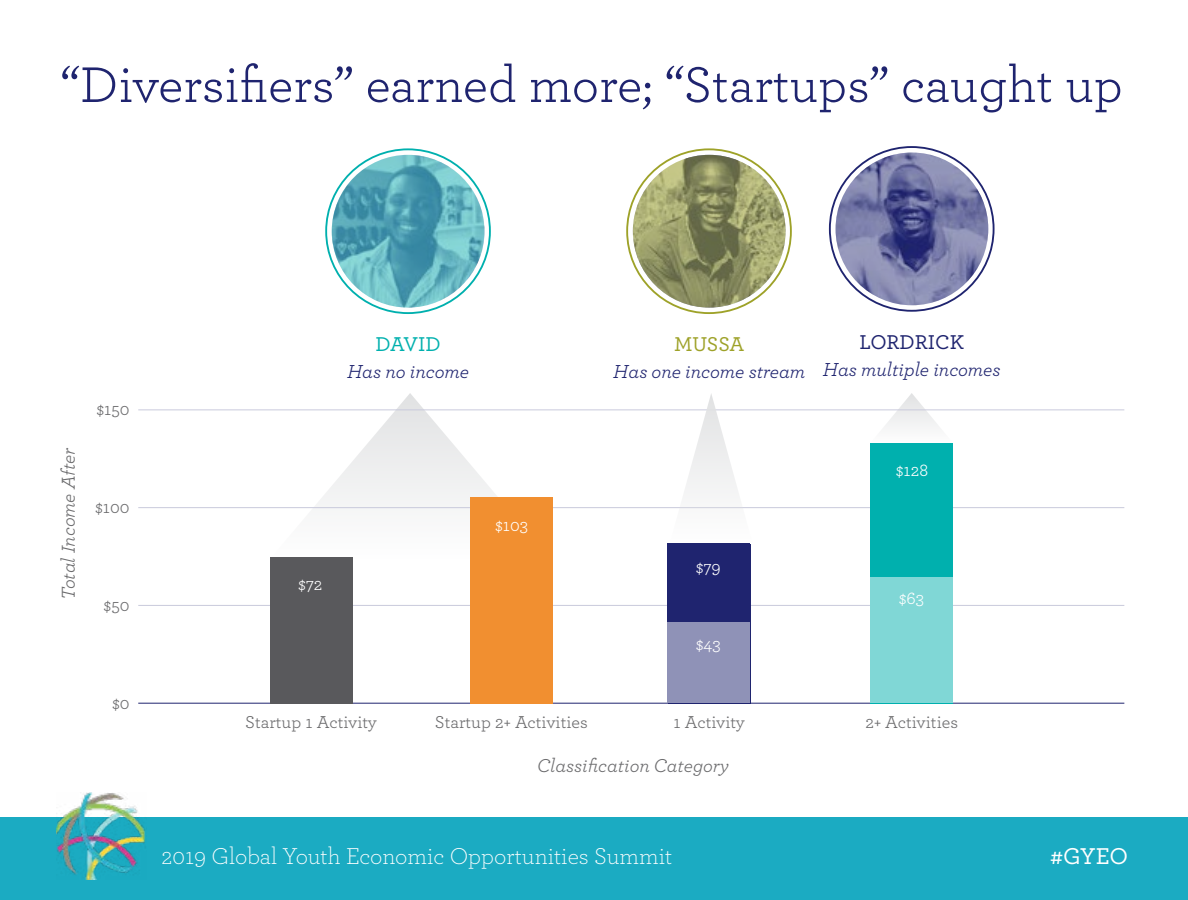
<style>
.page{position:relative;width:1188px;height:900px;background:#fff}
.page>*{position:absolute;margin:0;border:0;box-sizing:border-box;transform-origin:0 0}
.t1{font:52.5px "Archer";color:#1f246f}
.t2{font:300 24px "Archer";color:#fff}
.t3{font:500 24px "Archer";color:#fff}
.t4{font:500 21px "Archer";color:#1f246f}
.t5{font:500 21px "Archer";letter-spacing:-.015em;color:#00b0ae}
.t6{font:500 21px "Archer";letter-spacing:-.015em;color:#9ea229}
.t7{font:italic 19.65px "Archer";color:#1f246f}
.t8{font:italic 19.5px "Archer";color:#6a6a6c}
.t9{font:18px "Archer";color:#6a6a6c}
.t10{font:18px "Archer";letter-spacing:-.01em;color:#fff}
</style>
<div class="page">
<svg style="left:270px;top:393px;width:281px;height:166px"></svg>
<svg style="left:870px;top:393px;width:84px;height:51px"></svg>
<hr style="left:138px;top:703px;width:986px;height:1px;background:#1f246f">
<hr style="left:138px;top:605px;width:986px;height:1px;background:#c9cadc">
<hr style="left:138px;top:507px;width:986px;height:1px;background:#c9cadc">
<hr style="left:138px;top:410px;width:986px;height:1px;background:#c9cadc">
<div style="left:270px;top:557px;width:82px;height:147px;background:#59595c"></div>
<div style="left:470px;top:497px;width:83px;height:207px;background:#f18f30"></div>
<div style="left:870px;top:444px;width:83px;height:260px;background:#00b0ae"></div>
<svg style="left:332px;top:155px;width:152px;height:153px;background:#5babba"></svg>
<svg style="left:633px;top:155px;width:153px;height:153px;background:#919465"></svg>
<svg style="left:836px;top:153px;width:152px;height:152px;background:#7276a4"></svg>
<div style="left:0;top:818px;width:1188px;height:82px;background:#1babc2"></div>
<img style="left:56px;top:793px;width:91px;height:87px">
<svg style="left:670px;top:394px;width:83px;height:115px"></svg>
<div style="left:667px;top:543px;width:83px;height:160px;background:#1f246f"></div>
<div style="left:668px;top:622px;width:82px;height:81px;background:#8f92b7"></div>
<div style="left:870px;top:578px;width:83px;height:126px;background:#80d7d6"></div>
<h1 class="t1" style="left:61px;top:48px;width:1064px">“Diversifiers” earned more; “Startups” caught up</h1>
<p class="t8" style="left:54px;top:600px;width:154px;rotate:-90deg">Total Income After</p>
<p class="t9" style="left:96px;top:396px;width:35px">$150</p>
<p class="t9" style="left:95px;top:494px;width:36px">$100</p>
<p class="t9" style="left:104px;top:592px;width:28px">$50</p>
<p class="t9" style="left:112px;top:691px;width:19px">$0</p>
<p class="t5" style="left:375px;top:329px;width:67px">DAVID</p>
<p class="t7" style="left:347px;top:357px;width:124px">Has no income</p>
<p class="t6" style="left:674px;top:329px;width:72px">MUSSA</p>
<p class="t7" style="left:613px;top:357px;width:194px">Has one income stream</p>
<p class="t4" style="left:859px;top:326px;width:106px">LORDRICK</p>
<p class="t7" style="left:823px;top:355px;width:179px">Has multiple incomes</p>
<p class="t10" style="left:298px;top:572px;width:26px">$72</p>
<p class="t9" style="left:245px;top:709px;width:133px">Startup 1 Activity</p>
<p class="t10" style="left:495px;top:513px;width:35px">$103</p>
<p class="t9" style="left:435px;top:709px;width:154px">Startup 2+ Activities</p>
<p class="t10" style="left:696px;top:554px;width:26px">$79</p>
<p class="t10" style="left:696px;top:632px;width:27px">$43</p>
<p class="t9" style="left:674px;top:709px;width:73px">1 Activity</p>
<p class="t8" style="left:537px;top:751px;width:194px">Classification Category</p>
<p class="t10" style="left:896px;top:458px;width:34px">$128</p>
<p class="t10" style="left:899px;top:586px;width:27px">$63</p>
<p class="t9" style="left:865px;top:709px;width:94px">2+ Activities</p>
<h2 class="t2" style="left:162px;top:840px;width:512px">2019 Global Youth Economic Opportunities Summit</h2>
<h2 class="t3" style="left:1051px;top:838px;width:79px">#GYEO</h2>
</div>
